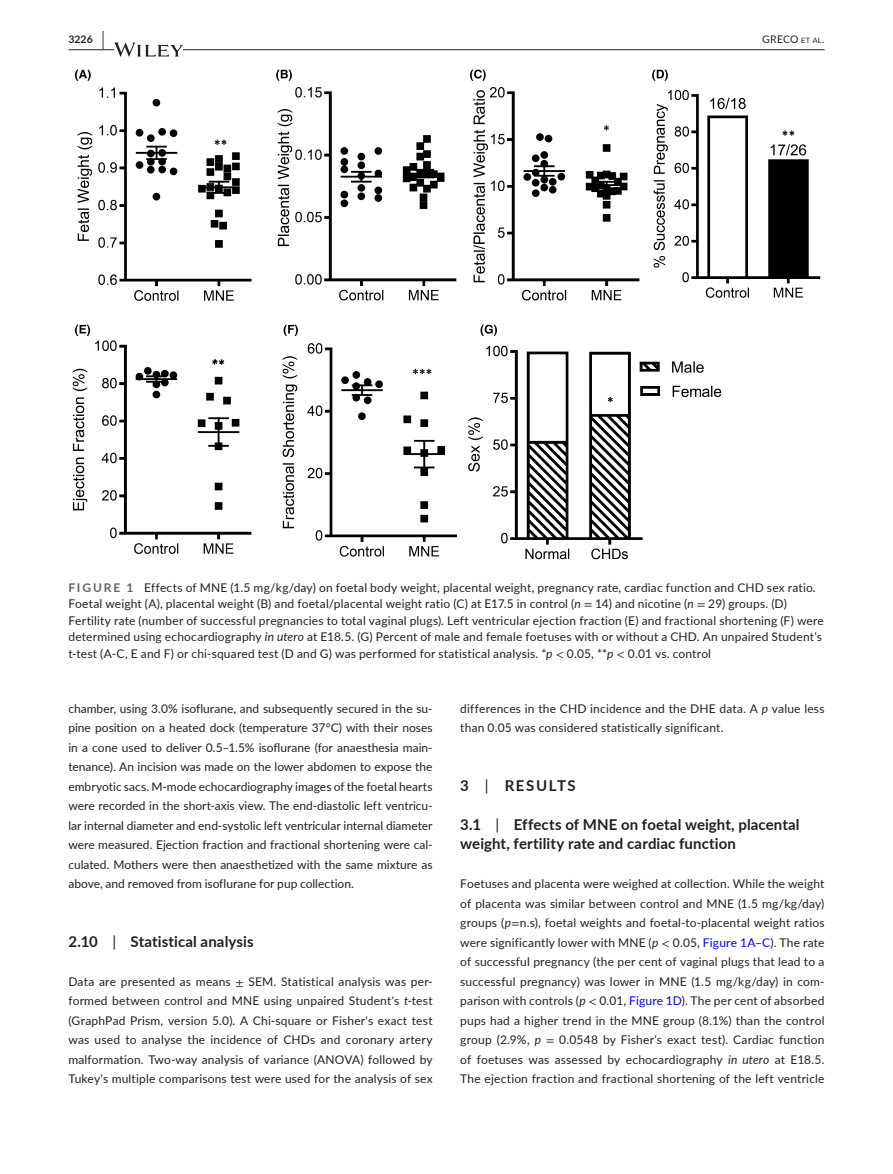
<style>
.page{position:relative;width:893px;height:1174px;background:#fff}
.page>*{position:absolute;margin:0;border:0;box-sizing:border-box;transform-origin:0 0}
.t1{font:700 15px/19.5px "Lato";letter-spacing:.01em;color:#231f20}
.t2{font:700 15px "Lato";letter-spacing:.105em;color:#231f20}
.t3{font:12px/19.5px "Lato";letter-spacing:.015em;color:#231f20;text-align:justify}
.t4{font:10.5px "Lato";letter-spacing:.01em;color:#231f20}
.t5{font:700 10.5px "Lato";color:#231f20}
.s1{font-size:19.5px}
.s2{font-size:7.35px}
.s3{font-weight:700;color:#636366}
.s4{font-style:italic}
.s5{font-family:"STIX"}
.s6{font-weight:400}
.s7{color:#00f}
</style>
<div class="page">
<hr style="left:68px;top:49px;width:756px;height:1px;background:#231f20">
<svg style="left:114px;top:42px;width:69px;height:15px"></svg>
<img style="left:72px;top:69px;width:749px;height:491px">
<p class="t5" style="left:68px;top:31px;width:37px">3226 <span class="s1">|</span></p>
<p class="t4" style="left:762px;top:31px;width:64px">GRECO <span class="s2">et al</span>.</p>
<p class="t3" style="left:68px;top:579px;width:757px;line-height:16.5px;text-align:left"><span class="s3">FIGURE 1</span> Effects of MNE (1.5 mg/kg/day) on foetal body weight, placental weight, pregnancy rate, cardiac function and CHD sex ratio.<br>Foetal weight (A), placental weight (B) and foetal/placental weight ratio (C) at E17.5 in control (<span class="s4">n</span> <span class="s5">=</span> 14) and nicotine (<span class="s4">n</span> <span class="s5">=</span> 29) groups. (D)<br>Fertility rate (number of successful pregnancies to total vaginal plugs). Left ventricular ejection fraction (E) and fractional shortening (F) were determined using echocardiography <span class="s4">in utero</span> at E18.5. (G) Percent of male and female foetuses with or without a CHD. An unpaired Student's t-test (A-C, E and F) or chi-squared test (D and G) was performed for statistical analysis. *<span class="s4">p</span> <span class="s5">&lt;</span> 0.05, **<span class="s4">p</span> <span class="s5">&lt;</span> 0.01 vs. control</p>
<p class="t3" style="left:68px;top:698px;width:366px">chamber, using 3.0% isoflurane, and subsequently secured in the su&shy;pine position on a heated dock (temperature 37°C) with their noses in a cone used to deliver 0.5–1.5% isoflurane (for anaesthesia main&shy;tenance). An incision was made on the lower abdomen to expose the embryotic sacs. M-mode echocardiography images of the foetal hearts were recorded in the short-axis view. The end-diastolic left ventricu&shy;lar internal diameter and end-systolic left ventricular internal diameter were measured. Ejection fraction and fractional shortening were cal&shy;culated. Mothers were then anaesthetized with the same mixture as above, and removed from isoflurane for pup collection.</p>
<p class="t1" style="left:68px;top:931px;width:187px">2.10 <span class="s6">|</span> Statistical analysis</p>
<p class="t3" style="left:68px;top:971px;width:366px">Data are presented as means <span class="s5">±</span> SEM. Statistical analysis was per&shy;formed between control and MNE using unpaired Student's <span class="s4">t</span>-test (GraphPad Prism, version 5.0). A Chi-square or Fisher's exact test was used to analyse the incidence of CHDs and coronary artery malformation. Two-way analysis of variance (ANOVA) followed by Tukey's multiple comparisons test were used for the analysis of sex</p>
<p class="t3" style="left:460px;top:698px;width:366px">differences in the CHD incidence and the DHE data. A <span class="s4">p</span> value less than 0.05 was considered statistically significant.</p>
<p class="t2" style="left:460px;top:774px;width:117px">3 <span class="s6">|</span> RESULTS</p>
<p class="t1" style="left:460px;top:814px;width:341px">3.1 <span class="s6">|</span> Effects of MNE on foetal weight, placental weight, fertility rate and cardiac function</p>
<p class="t3" style="left:460px;top:873px;width:366px">Foetuses and placenta were weighed at collection. While the weight of placenta was similar between control and MNE (1.5 mg/kg/day) groups (<span class="s4">p</span><span class="s5">=</span>n.s), foetal weights and foetal-to-placental weight ratios were significantly lower with MNE (<span class="s4">p</span> <span class="s5">&lt;</span> 0.05, <span class="s7">Figure 1A–C</span>). The rate of successful pregnancy (the per cent of vaginal plugs that lead to a successful pregnancy) was lower in MNE (1.5 mg/kg/day) in com&shy;parison with controls (<span class="s4">p</span> <span class="s5">&lt;</span> 0.01, <span class="s7">Figure 1D</span>). The per cent of absorbed pups had a higher trend in the MNE group (8.1%) than the control group (2.9%, <span class="s4">p</span> <span class="s5">=</span> 0.0548 by Fisher's exact test). Cardiac function of foetuses was assessed by echocardiography <span class="s4">in utero</span> at E18.5.<br>The ejection fraction and fractional shortening of the left ventricle</p>
</div>
